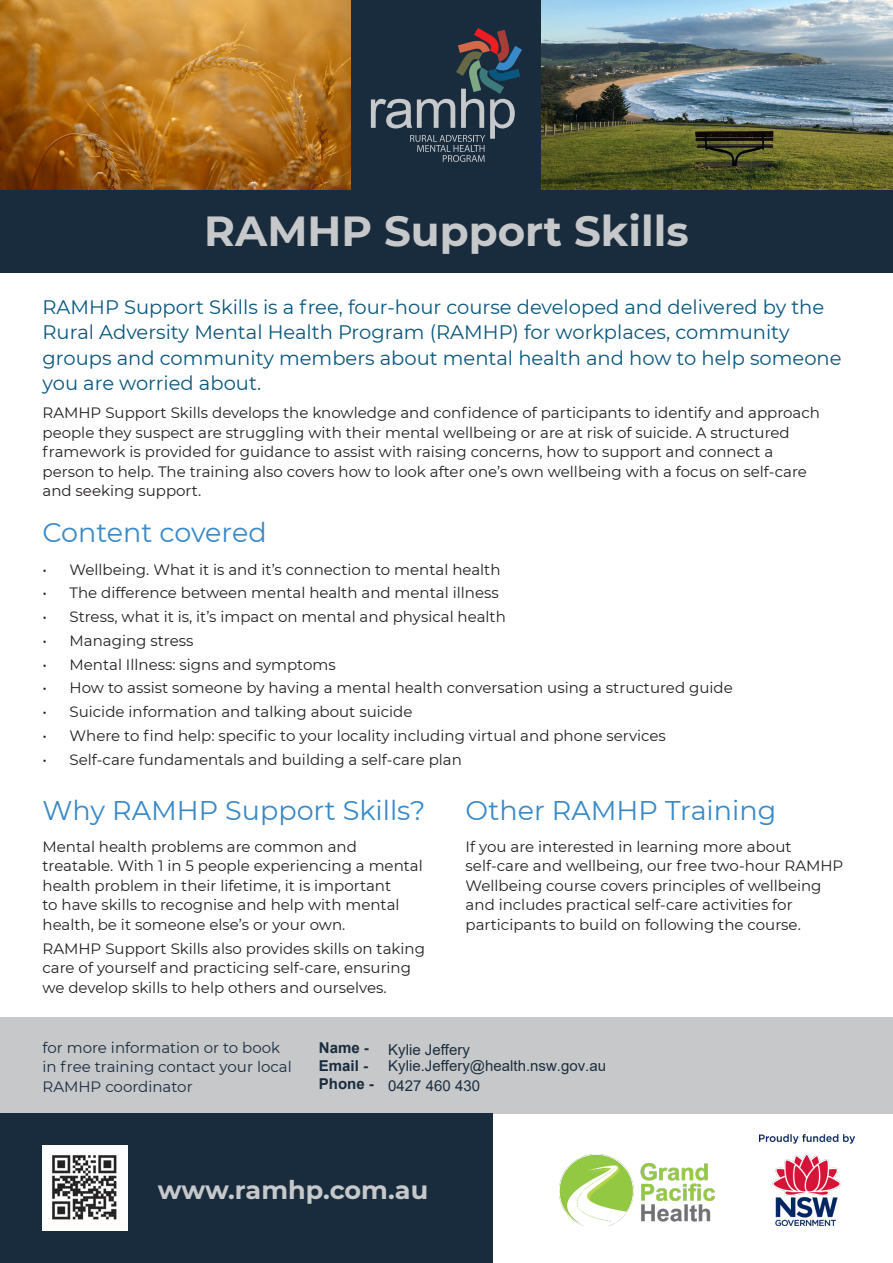
<style>
.page{position:relative;width:893px;height:1263px;background:#fff}
.page>*{position:absolute;margin:0;border:0;box-sizing:border-box;transform-origin:0 0}
.t1{font:700 42px "Montserrat";color:#c7c8ca}
.t2{font:27px "Montserrat";color:#3989c8}
.t3{font:700 25.5px "Montserrat";color:#c7c8ca}
.t4{font:19.5px/25.5px "Montserrat";color:#08577e}
.t5{font:15px/19.5px "Montserrat";color:#231f20}
.t6{font:15px/19.5px "Montserrat";color:#192c3e}
.t7{font:15px/16.4px "Arial";color:#1b2e3e}
.t8{font:700 15px "Arial";color:#192c3e}
</style>
<div class="page">
<div style="left:0;top:1017px;width:893px;height:97px;background:#c7c8ca"></div>
<div style="left:0;top:137px;width:893px;height:136px;background:#192c3e"></div>
<img style="left:0;top:0;width:352px;height:190px">
<img style="left:541px;top:0;width:352px;height:190px">
<div style="left:352px;top:0;width:189px;height:190px;background:#192c3e"></div>
<svg style="left:371px;top:28px;width:151px;height:134px"></svg>
<div style="left:0;top:1114px;width:492px;height:149px;background:#192c3e"></div>
<img style="left:43px;top:1146px;width:85px;height:85px">
<img style="left:760px;top:1134px;width:95px;height:91px">
<img style="left:560px;top:1154px;width:154px;height:71px">
<p class="t1" style="left:204px;top:201px;width:486px">RAMHP Support Skills</p>
<p class="t4" style="left:43px;top:293px;width:801px">RAMHP Support Skills is a free, four-hour course developed and delivered by the Rural Adversity Mental Health Program (RAMHP) for workplaces, community groups and community members about mental health and how to help someone you are worried about.</p>
<p class="t5" style="left:43px;top:403px;width:779px">RAMHP Support Skills develops the knowledge and confidence of participants to identify and approach people they suspect are struggling with their mental wellbeing or are at risk of suicide. A structured framework is provided for guidance to assist with raising concerns, how to support and connect a person to help. The training also covers how to look after one’s own wellbeing with a focus on self-care and seeking support.</p>
<p class="t2" style="left:43px;top:514px;width:226px">Content covered</p>
<p class="t5" style="left:43px;top:559px;width:459px">• Wellbeing. What it is and it’s connection to mental health</p>
<p class="t5" style="left:43px;top:583px;width:458px">• The difference between mental health and mental illness</p>
<p class="t5" style="left:43px;top:606px;width:465px">• Stress, what it is, it’s impact on mental and physical health</p>
<p class="t5" style="left:43px;top:630px;width:152px">• Managing stress</p>
<p class="t5" style="left:43px;top:654px;width:295px">• Mental Illness: signs and symptoms</p>
<p class="t5" style="left:43px;top:678px;width:692px">• How to assist someone by having a mental health conversation using a structured guide</p>
<p class="t5" style="left:43px;top:701px;width:371px">• Suicide information and talking about suicide</p>
<p class="t5" style="left:43px;top:725px;width:625px">• Where to find help: specific to your locality including virtual and phone services</p>
<p class="t5" style="left:43px;top:749px;width:421px">• Self-care fundamentals and building a self-care plan</p>
<p class="t2" style="left:43px;top:791px;width:384px">Why RAMHP Support Skills?</p>
<p class="t5" style="left:43px;top:836px;width:382px">Mental health problems are common and treatable. With 1 in 5 people experiencing a mental health problem in their lifetime, it is important<br>to have skills to recognise and help with mental health, be it someone else’s or your own.</p>
<p class="t5" style="left:43px;top:938px;width:384px">RAMHP Support Skills also provides skills on taking care of yourself and practicing self-care, ensuring we develop skills to help others and ourselves.</p>
<p class="t2" style="left:466px;top:791px;width:312px">Other RAMHP Training</p>
<p class="t5" style="left:466px;top:836px;width:379px">If you are interested in learning more about self-care and wellbeing, our free two-hour RAMHP Wellbeing course covers principles of wellbeing and includes practical self-care activities for participants to build on following the course.</p>
<p class="t6" style="left:43px;top:1037px;width:251px">for more information or to book in free training contact your local<br>RAMHP coordinator</p>
<p class="t8" style="left:319px;top:1037px;width:52px">Name -</p>
<p class="t8" style="left:319px;top:1055px;width:51px">Email -</p>
<p class="t8" style="left:319px;top:1073px;width:57px">Phone -</p>
<p class="t7" style="left:388px;top:1041px;width:219px">Kylie Jeffery<br>Kylie.Jeffery@health.nsw.gov.au</p>
<p class="t7" style="left:388px;top:1078px;width:93px">0427 460 430</p>
<p class="t3" style="left:158px;top:1172px;width:272px">www.ramhp.com.au</p>
</div>
